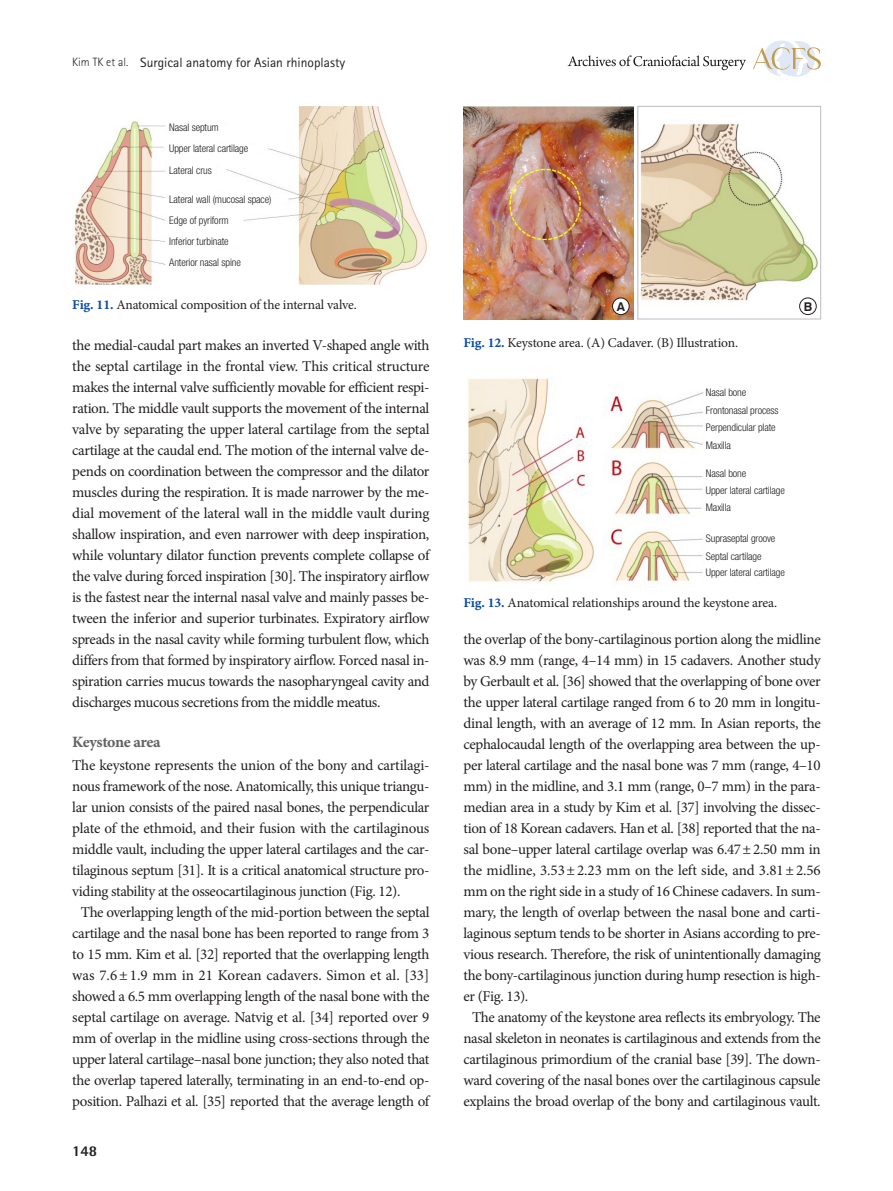
<style>
.page{position:relative;width:893px;height:1191px;background:#fff}
.page>*{position:absolute;margin:0;border:0;box-sizing:border-box;transform-origin:0 0}
.중제목{font:15.75px "Minion Pro Bold Capt";letter-spacing:-.03em;color:#636366}
.본문{font:15px/21px "Minion Pro";letter-spacing:-.025em;color:#231f20;text-align:justify}
.본문_0{font:15px/21px "Minion Pro";letter-spacing:-.025em;color:#231f20;text-align:justify}
.t1{font:800 15px "Rotis Semi Sans Std";color:#231f20}
.표그림제목{font:13.5px "Minion Pro";letter-spacing:-.015em;color:#231f20}
.t2{font:13.5px "Rotis Sans Serif Std";color:#231f20}
.t3{font:700 12.15px "Swiss 721 BT";color:#231f20}
.그림지문{font:300 condensed 10.5px "Helvetica Neue LT Std";letter-spacing:-.01em;color:#231f20}
.s1{font-weight:300;font-size:12px}
.s2{font-family:"Minion Pro Bold Capt";color:#0d4da1}
</style>
<div class="page">
<svg style="left:753px;top:40px;width:68px;height:37px"></svg>
<svg style="left:568px;top:55px;width:178px;height:15px"></svg>
<img style="left:74px;top:106px;width:353px;height:179px">
<img style="left:463px;top:106px;width:171px;height:213px">
<img style="left:467px;top:377px;width:237px;height:206px">
<img style="left:640px;top:123px;width:178px;height:192px">
<div style="left:638px;top:106px;width:183px;height:213px;border:1px solid #bcbdc0"></div>
<div style="left:612px;top:298px;width:17px;height:16px;background:#fff;border-radius:50%"></div>
<div style="left:612px;top:298px;width:17px;height:17px;border:1px solid #231f20;border-radius:50%"></div>
<div style="left:800px;top:298px;width:16px;height:16px;background:#fff;border-radius:50%"></div>
<div style="left:799px;top:298px;width:17px;height:17px;border:1px solid #231f20;border-radius:50%"></div>
<p class="t2" style="left:72px;top:54px;width:274px"><span class="s1">Kim TK et al.</span> Surgical anatomy for Asian rhinoplasty</p>
<p class="그림지문" style="left:169px;top:121px;width:51px">Nasal septum</p>
<p class="그림지문" style="left:169px;top:142px;width:81px">Upper lateral cartilage</p>
<p class="그림지문" style="left:169px;top:164px;width:44px">Lateral crus</p>
<p class="그림지문" style="left:169px;top:193px;width:104px">Lateral wall (mucosal space)</p>
<p class="그림지문" style="left:169px;top:214px;width:61px">Edge of pyriform</p>
<p class="그림지문" style="left:169px;top:235px;width:61px">Inferior turbinate</p>
<p class="그림지문" style="left:169px;top:256px;width:73px">Anterior nasal spine</p>
<p class="표그림제목" style="left:72px;top:295px;width:286px"><span class="s2">Fig. 11.</span> Anatomical composition of the internal valve.</p>
<p class="본문" style="left:72px;top:334px;width:359px">the medial-caudal part makes an inverted V-shaped angle with the septal cartilage in the frontal view. This critical structure makes the internal valve sufficiently movable for efficient respi&shy;ration. The middle vault supports the movement of the internal valve by separating the upper lateral cartilage from the septal cartilage at the caudal end. The motion of the internal valve de&shy;pends on coordination between the compressor and the dilator muscles during the respiration. It is made narrower by the me&shy;dial movement of the lateral wall in the middle vault during shallow inspiration, and even narrower with deep inspiration, while voluntary dilator function prevents complete collapse of the valve during forced inspiration [30]. The inspiratory airflow is the fastest near the internal nasal valve and mainly passes be&shy;tween the inferior and superior turbinates. Expiratory airflow spreads in the nasal cavity while forming turbulent flow, which differs from that formed by inspiratory airflow. Forced nasal in&shy;spiration carries mucus towards the nasopharyngeal cavity and discharges mucous secretions from the middle meatus.</p>
<p class="중제목" style="left:72px;top:731px;width:90px">Keystone area</p>
<p class="본문_0" style="left:72px;top:754px;width:359px">The keystone represents the union of the bony and cartilagi&shy;nous framework of the nose. Anatomically, this unique triangu&shy;lar union consists of the paired nasal bones, the perpendicular plate of the ethmoid, and their fusion with the cartilaginous middle vault, including the upper lateral cartilages and the car&shy;tilaginous septum [31]. It is a critical anatomical structure pro&shy;viding stability at the osseocartilaginous junction (Fig. 12).</p>
<p class="본문" style="left:72px;top:901px;width:359px;text-align:center">The overlapping length of the mid-portion between the septal cartilage and the nasal bone has been reported to range from 3 to 15 mm. Kim et al. [32] reported that the overlapping length was 7.6 ± 1.9 mm in 21 Korean cadavers. Simon et al. [33] showed a 6.5 mm overlapping length of the nasal bone with the septal cartilage on average. Natvig et al. [34] reported over 9 mm of overlap in the midline using cross-sections through the upper lateral cartilage–nasal bone junction; they also noted that the overlap tapered laterally, terminating in an end-to-end op&shy;position. Palhazi et al. [35] reported that the average length of</p>
<p class="t1" style="left:72px;top:1141px;width:27px">148</p>
<p class="t3" style="left:617px;top:299px;width:10px">A</p>
<p class="t3" style="left:804px;top:299px;width:10px">B</p>
<p class="표그림제목" style="left:463px;top:334px;width:276px"><span class="s2">Fig. 12.</span> Keystone area. (A) Cadaver. (B) Illustration.</p>
<p class="그림지문" style="left:706px;top:386px;width:42px">Nasal bone</p>
<p class="그림지문" style="left:706px;top:404px;width:74px">Frontonasal process</p>
<p class="그림지문" style="left:706px;top:421px;width:71px">Perpendicular plate</p>
<p class="그림지문" style="left:706px;top:439px;width:27px">Maxilla</p>
<p class="그림지문" style="left:706px;top:467px;width:42px">Nasal bone</p>
<p class="그림지문" style="left:706px;top:484px;width:81px">Upper lateral cartilage</p>
<p class="그림지문" style="left:706px;top:501px;width:27px">Maxilla</p>
<p class="그림지문" style="left:706px;top:532px;width:71px">Supraseptal groove</p>
<p class="그림지문" style="left:706px;top:550px;width:57px">Septal cartilage</p>
<p class="그림지문" style="left:706px;top:566px;width:81px">Upper lateral cartilage</p>
<p class="표그림제목" style="left:463px;top:593px;width:315px"><span class="s2">Fig. 13.</span> Anatomical relationships around the keystone area.</p>
<p class="본문" style="left:463px;top:628px;width:359px">the overlap of the bony-cartilaginous portion along the midline was 8.9 mm (range, 4–14 mm) in 15 cadavers. Another study by Gerbault et al. [36] showed that the overlapping of bone over the upper lateral cartilage ranged from 6 to 20 mm in longitu&shy;dinal length, with an average of 12 mm. In Asian reports, the cephalocaudal length of the overlapping area between the up&shy;per lateral cartilage and the nasal bone was 7 mm (range, 4–10 mm) in the midline, and 3.1 mm (range, 0–7 mm) in the para&shy;median area in a study by Kim et al. [37] involving the dissec&shy;tion of 18 Korean cadavers. Han et al. [38] reported that the na&shy;sal bone–upper lateral cartilage overlap was 6.47± 2.50 mm in the midline, 3.53 ± 2.23 mm on the left side, and 3.81 ± 2.56 mm on the right side in a study of 16 Chinese cadavers. In sum&shy;mary, the length of overlap between the nasal bone and carti&shy;laginous septum tends to be shorter in Asians according to pre&shy;vious research. Therefore, the risk of unintentionally damaging the bony-cartilaginous junction during hump resection is high&shy;er (Fig. 13).</p>
<p class="본문" style="left:463px;top:1006px;width:359px;text-align:center">The anatomy of the keystone area reflects its embryology. The nasal skeleton in neonates is cartilaginous and extends from the cartilaginous primordium of the cranial base [39]. The down&shy;ward covering of the nasal bones over the cartilaginous capsule explains the broad overlap of the bony and cartilaginous vault.</p>
</div>
